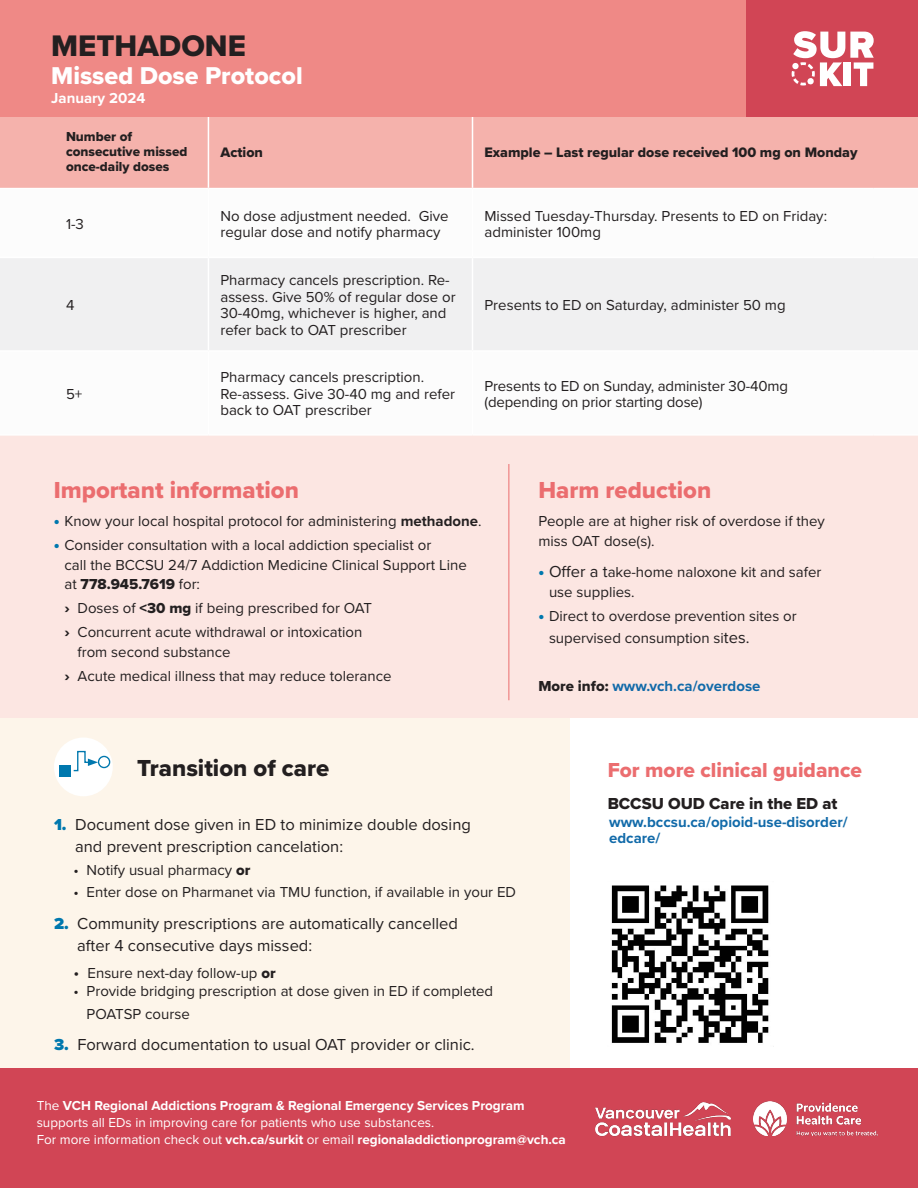
<style>
.page{position:relative;width:918px;height:1188px;background:#fff}
.page>*{position:absolute;margin:0;border:0;box-sizing:border-box;transform-origin:0 0}
.t1{font:30.9px "Proxima Nova Extrabld";color:#231f20}
.t2{font:25.2px "Proxima Nova Extrabld";color:#fff}
.t3{font:24px "Proxima Nova Extrabld";color:#eb6d6f}
.t4{font:24px "Proxima Nova Extrabld";color:#231f20}
.t5{font:21px "Proxima Nova Extrabld";color:#eb6d6f}
.body{font:16.5px/22.5px "Proxima Nova";color:#231f20}
.body-2{font:16.5px "Proxima Nova Extrabld";color:#231f20}
.body-3{font:15px/16.5px "Proxima Nova";color:#231f20}
.body-4{font:700 15px/16.5px "Proxima Nova";color:#116aa9}
.t6{font:700 15px "Proxima Nova";color:#fff}
.t7{font:14.25px "Proxima Nova Extrabld";color:#231f20}
.t8{font:700 13.5px/17.2px "Proxima Nova";color:#fff}
.t9{font:13.5px/15px "Proxima Nova Extrabld";color:#231f20}
.s1{font-weight:900;font-size:16.5px;color:#0078ae}
.s2{font-weight:700}
.s3{font-family:"Proxima Nova Extrabld"}
.s4{font-size:16.5px}
.s5{font-family:"Proxima Nova Extrabld";font-weight:400;color:#231f20}
.s6{font-weight:900;color:#0078ae}
.s7{font-weight:400}
</style>
<div class="page">
<div style="left:0;top:430px;width:918px;height:288px;background:#fce6e2"></div>
<div style="left:0;top:117px;width:918px;height:71px;background:#f5b2ac"></div>
<hr style="left:0;top:430px;width:918px;height:4px;background:#fcfcfc">
<div style="left:0;top:258px;width:918px;height:92px;background:#f0f0f1"></div>
<hr style="left:208px;top:113px;width:1px;height:75px;background:#fff">
<hr style="left:472px;top:113px;width:1px;height:75px;background:#fff">
<hr style="left:208px;top:258px;width:1px;height:92px;background:#fff">
<hr style="left:472px;top:258px;width:1px;height:92px;background:#fff">
<hr style="left:472px;top:352px;width:1px;height:82px;background:#fff">
<hr style="left:208px;top:434px;width:264px;height:2px;background:#fff">
<hr style="left:472px;top:434px;width:402px;height:2px;background:#fff">
<hr style="left:874px;top:434px;width:44px;height:2px;background:#fff">
<hr style="left:208px;top:352px;width:1px;height:82px;background:#fff">
<hr style="left:0;top:434px;width:54px;height:2px;background:#fff">
<hr style="left:54px;top:434px;width:154px;height:2px;background:#fff">
<hr style="left:508px;top:464px;width:1px;height:236px;background:#eb6d6f">
<div style="left:0;top:0;width:794px;height:117px;background:#ef8986"></div>
<div style="left:0;top:718px;width:569px;height:470px;background:#fdf5ea"></div>
<div style="left:746px;top:0;width:172px;height:117px;background:#d14555"></div>
<div style="left:54px;top:738px;width:59px;height:58px;background:#fff;border-radius:50%"></div>
<div style="left:59px;top:765px;width:12px;height:12px;background:#0078ae"></div>
<div style="left:98px;top:756px;width:12px;height:12px;border:1px solid #0078ae;border-radius:50%"></div>
<svg style="left:73px;top:750px;width:25px;height:22px"></svg>
<svg style="left:792px;top:31px;width:82px;height:55px"></svg>
<img style="left:611px;top:885px;width:158px;height:158px">
<div style="left:0;top:1068px;width:918px;height:120px;background:#d14555"></div>
<img style="left:595px;top:1102px;width:136px;height:35px">
<img style="left:753px;top:1102px;width:125px;height:34px">
<p class="t1" style="left:51px;top:22px;width:196px">METHADONE</p>
<p class="t2" style="left:51px;top:57px;width:253px">Missed Dose Protocol</p>
<p class="t6" style="left:51px;top:86px;width:96px">January 2024</p>
<p class="t9" style="left:66px;top:129px;width:123px">Number of consecutive missed once-daily doses</p>
<p class="t7" style="left:220px;top:141px;width:44px">Action</p>
<p class="t7" style="left:484px;top:141px;width:375px">Example – Last regular dose received 100 mg on Monday</p>
<p class="body-3" style="left:66px;top:215px;width:19px">1-3</p>
<p class="body-3" style="left:220px;top:207px;width:230px">No dose adjustment needed. Give regular dose and notify pharmacy</p>
<p class="body-3" style="left:484px;top:207px;width:344px">Missed Tuesday-Thursday. Presents to ED on Friday: administer 100mg</p>
<p class="body-3" style="left:66px;top:296px;width:10px">4</p>
<p class="body-3" style="left:66px;top:385px;width:18px">5+</p>
<p class="body-3" style="left:220px;top:271px;width:237px">Pharmacy cancels prescription. Re&shy;assess. Give 50% of regular dose or 30-40mg, whichever is higher, and refer back to OAT prescriber</p>
<p class="body-3" style="left:484px;top:296px;width:303px">Presents to ED on Saturday, administer 50 mg</p>
<p class="body-3" style="left:220px;top:368px;width:236px">Pharmacy cancels prescription.<br>Re-assess. Give 30-40 mg and refer back to OAT prescriber</p>
<p class="body-3" style="left:484px;top:377px;width:305px">Presents to ED on Sunday, administer 30-40mg (depending on prior starting dose)</p>
<p class="t3" style="left:54px;top:472px;width:246px">Important information</p>
<p class="body-3" style="left:54px;top:512px;width:429px"><span class="s1">•</span> Know your local hospital protocol for administering <span class="s2">methadone</span>.</p>
<p class="body-3" style="left:64px;top:535px;width:404px;line-height:19.5px;text-indent:-10px"><span class="s1">•</span> Consider consultation with a local addiction specialist or<br>call the BCCSU 24/7 Addiction Medicine Clinical Support Line at <span class="s3">778.945.7619</span> for:</p>
<p class="body-3" style="left:64px;top:599px;width:309px"><span class="s3">›</span> Doses of <span class="s3">&lt;30 mg</span> if being prescribed for OAT</p>
<p class="body-3" style="left:78px;top:622px;width:286px;line-height:19.5px;text-indent:-13px"><span class="s3">›</span> Concurrent acute withdrawal or intoxication from second substance</p>
<p class="body-3" style="left:64px;top:667px;width:329px"><span class="s3">›</span> Acute medical illness that may reduce tolerance</p>
<p class="t3" style="left:538px;top:472px;width:174px">Harm reduction</p>
<p class="body-3" style="left:538px;top:511px;width:288px;line-height:19.5px">People are at higher risk of overdose if they miss OAT dose(s).</p>
<p class="body-3" style="left:549px;top:562px;width:274px;line-height:19.5px;text-indent:-10px"><span class="s1">•</span> <span class="s4">Offer a t</span>ake-home naloxone kit and safer use supplies.</p>
<p class="body-3" style="left:549px;top:604px;width:249px;line-height:22.5px;text-indent:-10px"><span class="s1">•</span> Direct to overdose prevention sites or supervised consumption si<span class="s4">tes.</span></p>
<p class="body-4" style="left:538px;top:678px;width:223px"><span class="s5">More info:</span> www.vch.ca/overdose</p>
<p class="t4" style="left:137px;top:751px;width:194px">Transition of care</p>
<p class="body" style="left:75px;top:812px;width:397px;text-indent:-21px"><span class="s6">1.</span> Document dose given in ED to minimize double dosing and prevent prescription cancelation:</p>
<p class="body-3" style="left:74px;top:861px;width:178px">• Notify usual pharmacy <span class="s3">or</span></p>
<p class="body-3" style="left:74px;top:883px;width:444px">• Enter dose on Pharmanet via TMU function, if available in your ED</p>
<p class="body" style="left:77px;top:911px;width:382px;text-indent:-23px"><span class="s6">2.</span> Community prescriptions are automatically cancelled after 4 consecutive days missed:</p>
<p class="body-3" style="left:74px;top:964px;width:204px"><span class="s4">•</span> Ensure next-day follow-up <span class="s3">or</span></p>
<p class="body-3" style="left:87px;top:979px;width:408px;line-height:22.5px;text-indent:-13px">• Provide bridging prescription at dose given in ED if completed<br>POATSP course</p>
<p class="body" style="left:54px;top:1033px;width:422px"><span class="s6">3.</span> Forward documentation to usual OAT provider or clinic.</p>
<p class="t5" style="left:608px;top:754px;width:256px">For more clinical guidance</p>
<p class="body-2" style="left:608px;top:791px;width:231px">BCCSU OUD Care in the ED at</p>
<p class="body-4" style="left:609px;top:813px;width:240px">www.bccsu.ca/opioid-use-disorder/ edcare/</p>
<p class="t8" style="left:37px;top:1096px;width:531px"><span class="s7">The</span> VCH Regional Addictions Program &amp; Regional Emergency Services Program <span class="s7">supports all EDs in improving care for patients who use substances.<br>For more information check out</span> vch.ca/surkit <span class="s7">or email</span> regionaladdictionprogram@vch.ca</p>
</div>
